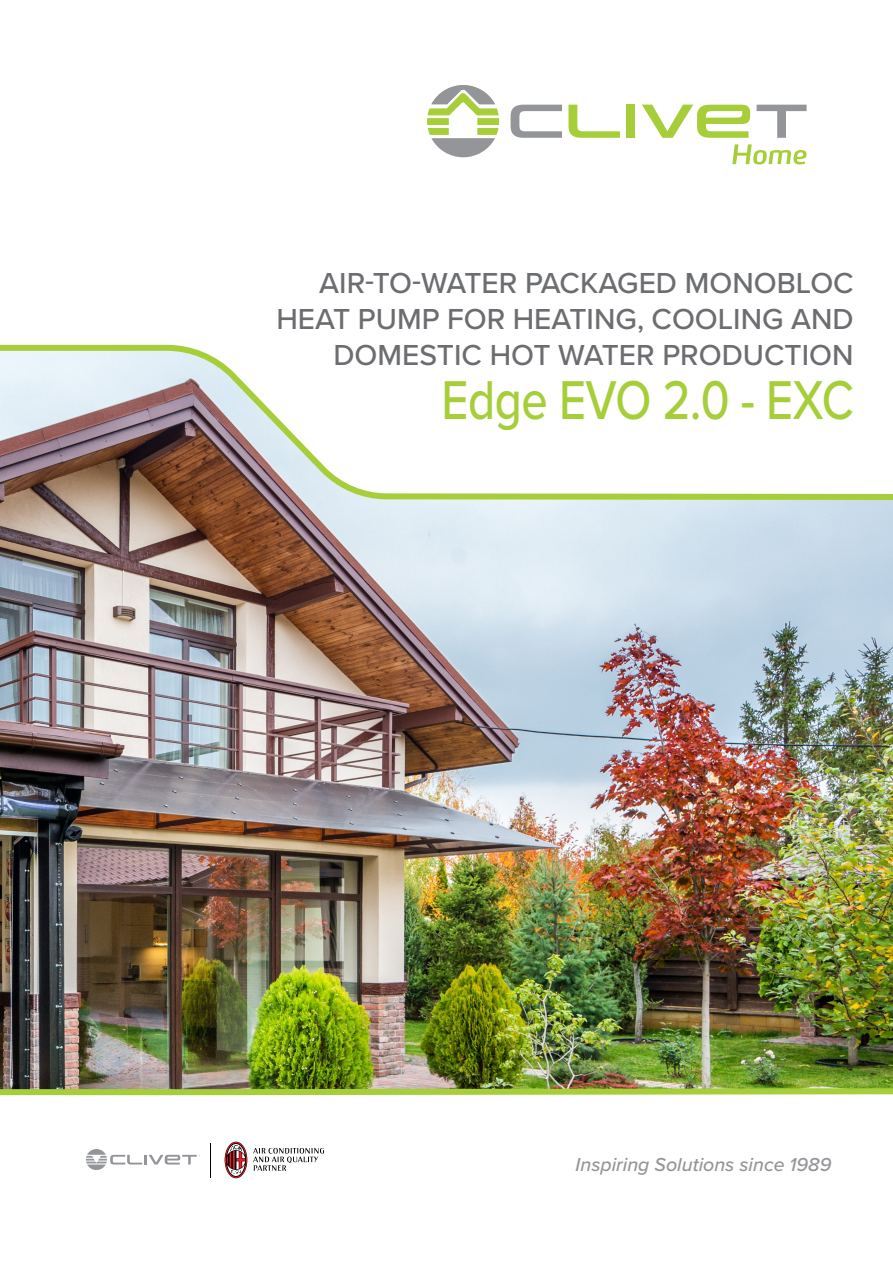
<style>
.page{position:relative;width:893px;height:1263px;background:#fff}
.page>*{position:absolute;margin:0;border:0;box-sizing:border-box;transform-origin:0 0}
.t1{font:500 56.7px "Proxima Nova";letter-spacing:-.01em;color:#a6ce39;scale:.83 1}
.t2{font:500 30px/36px "Proxima Nova";color:#6c6d70;text-align:right}
.t3{font:italic 500 19.5px "Proxima Nova";color:#939598}
</style>
<div class="page">
<img style="left:0;top:344px;width:893px;height:752px">
<svg style="left:732px;top:144px;width:74px;height:20px"></svg>
<svg style="left:511px;top:105px;width:51px;height:33px"></svg>
<svg style="left:568px;top:105px;width:52px;height:33px"></svg>
<div style="left:626px;top:105px;width:9px;height:33px;background:#a6ce39"></div>
<svg style="left:642px;top:105px;width:108px;height:33px"></svg>
<svg style="left:757px;top:105px;width:50px;height:33px"></svg>
<svg style="left:427px;top:85px;width:72px;height:72px"></svg>
<hr style="left:210px;top:1143px;width:1px;height:34px;background:#000001">
<svg style="left:225px;top:1142px;width:22px;height:36px"></svg>
<svg style="left:86px;top:1149px;width:114px;height:21px"></svg>
<svg style="left:253px;top:1148px;width:71px;height:23px"></svg>
<p class="t2" style="left:276px;top:264px;width:579px">AIR-TO-WATER PACKAGED MONOBLOC<br>HEAT PUMP FOR HEATING, COOLING AND<br>DOMESTIC HOT WATER PRODUCTION</p>
<p class="t1" style="left:442px;top:358px;width:498px">Edge EVO 2.0 - EXC</p>
<p class="t3" style="left:576px;top:1150px;width:257px">Inspiring Solutions since 1989</p>
</div>
